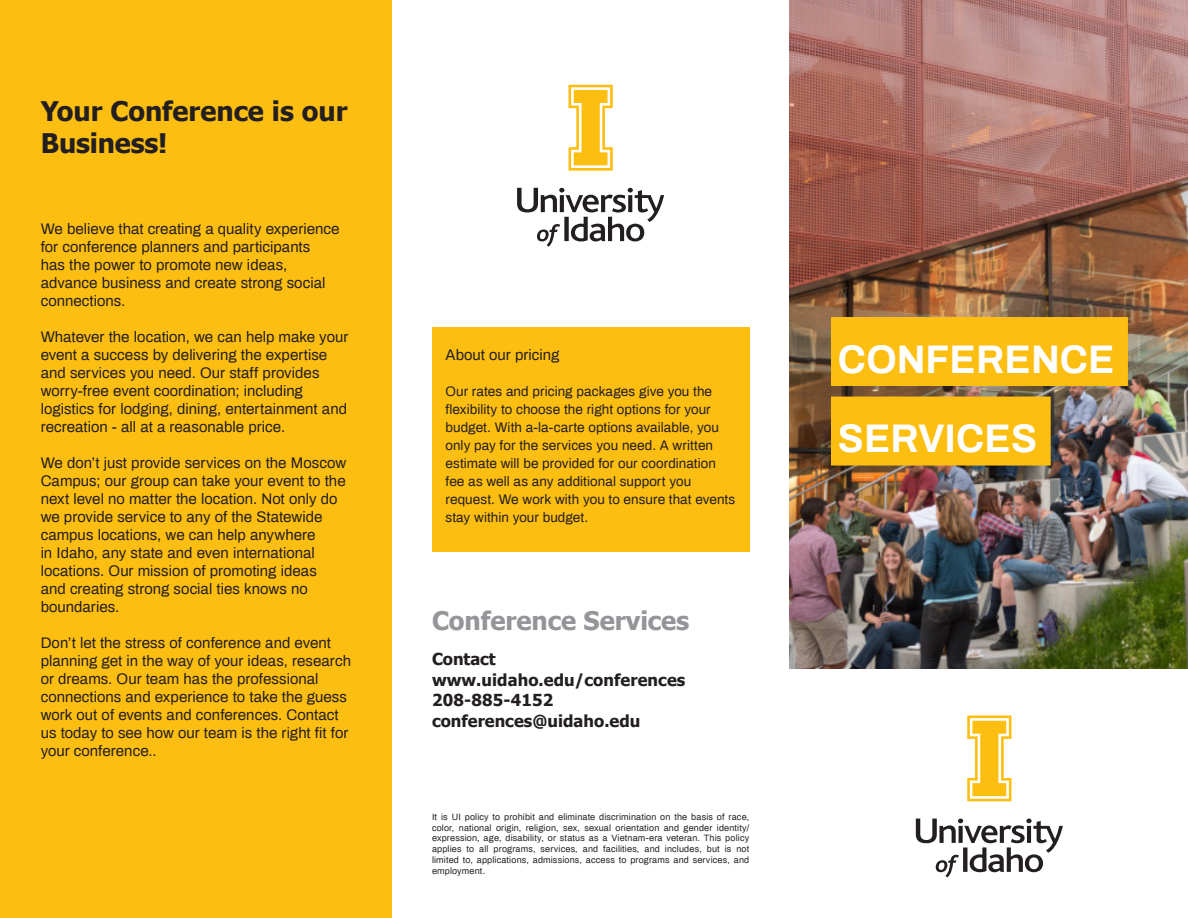
<style>
.page{position:relative;width:1188px;height:918px;background:#fff}
.page>*{position:absolute;margin:0;border:0;box-sizing:border-box;transform-origin:0 0}
.Title_36pt_Pride_Gol{font:700 39px "Archivo";letter-spacing:.01em;color:#fff}
.Body_Copy_9pt_Black{font:700 27px/32.2px "Tahoma";color:#231f20}
.Subtitle_11pt_Black{font:700 25.5px "Tahoma";letter-spacing:-.005em;color:#939598}
.Subtitle_11pt_Black-2{font:700 16.5px/20.9px "Tahoma";letter-spacing:.005em;color:#231f20}
.Body_Copy_9pt_Black-2{font:15px/18px "Archivo";color:#231f20}
.Body_Copy_9pt_Black-3{font:13.5px/18px "Archivo";letter-spacing:.005em;color:#231f20}
.Subtitle_11pt_Black-3{font:9px/10.8px "Archivo";letter-spacing:.02em;color:#231f20;text-align:justify}
</style>
<div class="page">
<img style="left:790px;top:0;width:398px;height:668px">
<div style="left:0;top:0;width:392px;height:918px;background:#fdbe12"></div>
<div style="left:831px;top:317px;width:297px;height:69px;background:#fdbe12"></div>
<div style="left:831px;top:397px;width:220px;height:69px;background:#fdbe12"></div>
<div style="left:432px;top:328px;width:317px;height:224px;background:#fdbe12"></div>
<svg style="left:967px;top:716px;width:44px;height:85px"></svg>
<svg style="left:916px;top:819px;width:147px;height:58px"></svg>
<svg style="left:569px;top:85px;width:44px;height:86px"></svg>
<svg style="left:517px;top:188px;width:147px;height:59px"></svg>
<p class="Body_Copy_9pt_Black" style="left:41px;top:96px;width:308px">Your Conference is our<br>Business!</p>
<p class="Body_Copy_9pt_Black-2" style="left:41px;top:219px;width:300px">We believe that creating a quality experience for conference planners and participants<br>has the power to promote new ideas, advance business and create strong social connections.</p>
<p class="Body_Copy_9pt_Black-2" style="left:41px;top:327px;width:309px">Whatever the location, we can help make your event a success by delivering the expertise and services you need. Our staff provides worry-free event coordination; including logistics for lodging, dining, entertainment and recreation - all at a reasonable price.</p>
<p class="Body_Copy_9pt_Black-2" style="left:41px;top:453px;width:307px">We don’t just provide services on the Moscow Campus; our group can take your event to the next level no matter the location. Not only do we provide service to any of the Statewide campus locations, we can help anywhere<br>in Idaho, any state and even international locations. Our mission of promoting ideas<br>and creating strong social ties knows no boundaries.</p>
<p class="Body_Copy_9pt_Black-2" style="left:41px;top:633px;width:312px">Don’t let the stress of conference and event planning get in the way of your ideas, research or dreams. Our team has the professional connections and experience to take the guess work out of events and conferences. Contact us today to see how our team is the right fit for your conference..</p>
<p class="Body_Copy_9pt_Black-2" style="left:446px;top:345px;width:115px">About our pricing</p>
<p class="Body_Copy_9pt_Black-3" style="left:446px;top:382px;width:291px">Our rates and pricing packages give you the flexibility to choose the right options for your budget. With a-la-carte options available, you only pay for the services you need. A written estimate will be provided for our coordination fee as well as any additional support you request. We work with you to ensure that events stay within your budget.</p>
<p class="Subtitle_11pt_Black" style="left:432px;top:603px;width:259px">Conference Services</p>
<p class="Subtitle_11pt_Black-2" style="left:432px;top:649px;width:255px">Contact www.uidaho.edu/conferences<br>208-885-4152 conferences@uidaho.edu</p>
<p class="Subtitle_11pt_Black-3" style="left:432px;top:811px;width:319px">It is UI policy to prohibit and eliminate discrimination on the basis of race, color, national origin, religion, sex, sexual orientation and gender identity/ expression, age, disability, or status as a Vietnam-era veteran. This policy applies to all programs, services, and facilities, and includes, but is not limited to, applications, admissions, access to programs and services, and employment.</p>
<p class="Title_36pt_Pride_Gol" style="left:838px;top:332px;width:278px">CONFERENCE</p>
<p class="Title_36pt_Pride_Gol" style="left:838px;top:412px;width:201px">SERVICES</p>
</div>
